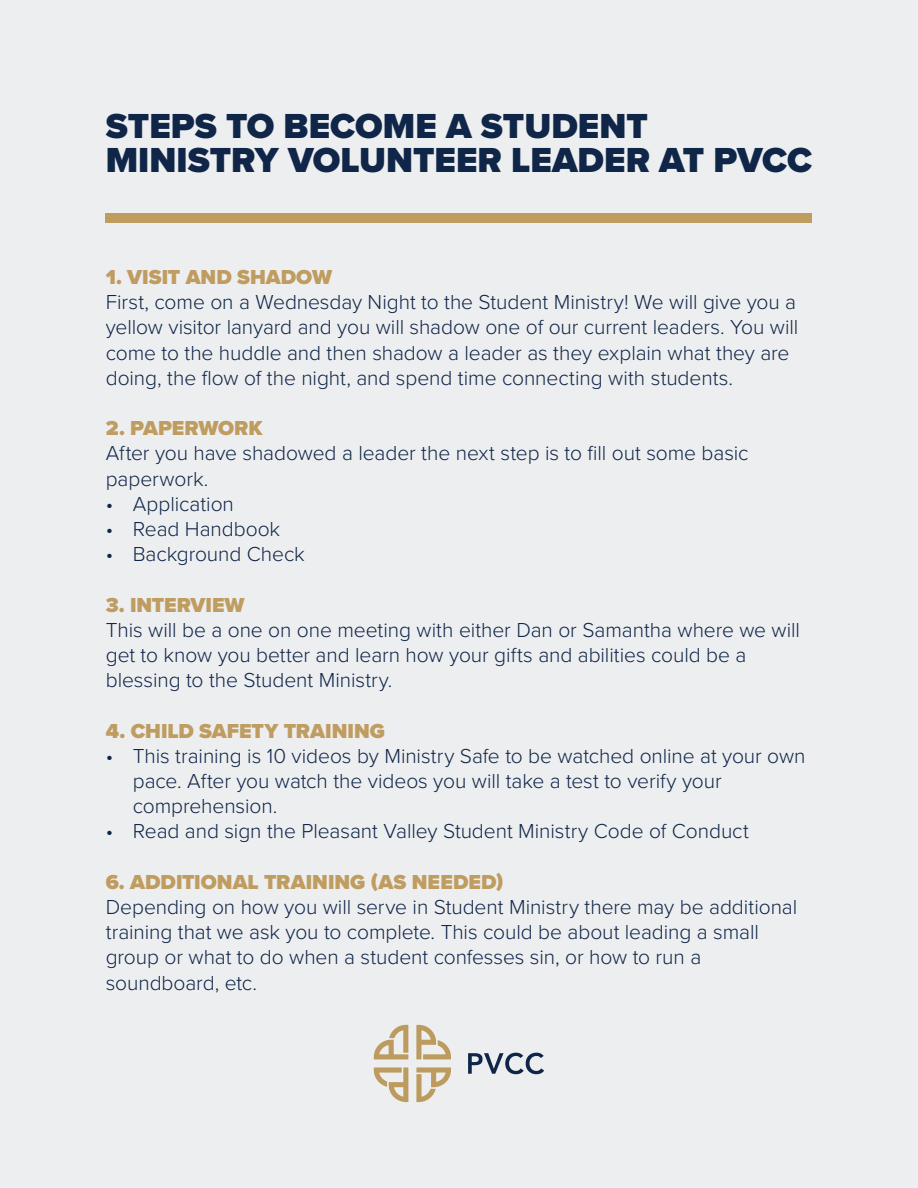
<style>
.page{position:relative;width:918px;height:1188px;background:#edeeef}
.page>*{position:absolute;margin:0;border:0;box-sizing:border-box;transform-origin:0 0}
.t1{font:900 36px/34.2px "Proxima Nova";color:#102649}
.t2{font:300 21px/25.2px "Proxima Nova";letter-spacing:-.005em;color:#102649}
.t3{font:900 21px "Proxima Nova";color:#bf9c60}
</style>
<div class="page">
<div style="left:106px;top:213px;width:706px;height:9px;background:#bf9c60"></div>
<svg style="left:468px;top:1053px;width:76px;height:21px"></svg>
<svg style="left:374px;top:1025px;width:34px;height:34px"></svg>
<svg style="left:416px;top:1025px;width:35px;height:34px"></svg>
<svg style="left:416px;top:1067px;width:35px;height:35px"></svg>
<svg style="left:374px;top:1067px;width:34px;height:35px"></svg>
<h1 class="t1" style="left:106px;top:109px;width:708px">STEPS TO BECOME A STUDENT<br>MINISTRY VOLUNTEER LEADER AT PVCC</h1>
<p class="t3" style="left:106px;top:261px;width:228px">1. VISIT AND SHADOW</p>
<p class="t2" style="left:106px;top:289px;width:694px">First, come on a Wednesday Night to the Student Ministry! We will give you a yellow visitor lanyard and you will shadow one of our current leaders. You will come to the huddle and then shadow a leader as they explain what they are doing, the flow of the night, and spend time connecting with students.</p>
<p class="t3" style="left:106px;top:413px;width:158px">2. PAPERWORK</p>
<p class="t2" style="left:106px;top:440px;width:644px">After you have shadowed a leader the next step is to fill out some basic paperwork.</p>
<p class="t2" style="left:106px;top:490px;width:130px">• Application</p>
<p class="t2" style="left:106px;top:515px;width:176px">• Read Handbook</p>
<p class="t2" style="left:106px;top:541px;width:201px">• Background Check</p>
<p class="t3" style="left:106px;top:589px;width:140px">3. INTERVIEW</p>
<p class="t2" style="left:106px;top:616px;width:696px">This will be a one on one meeting with either Dan or Samantha where we will get to know you better and learn how your gifts and abilities could be a blessing to the Student Ministry.</p>
<p class="t3" style="left:106px;top:715px;width:281px">4. CHILD SAFETY TRAINING</p>
<p class="t2" style="left:133px;top:742px;width:674px;text-indent:-27px">• This training is 10 videos by Ministry Safe to be watched online at your own pace. After you watch the videos you will take a test to verify your comprehension.</p>
<p class="t2" style="left:106px;top:818px;width:645px">• Read and sign the Pleasant Valley Student Ministry Code of Conduct</p>
<p class="t3" style="left:106px;top:866px;width:399px">6. ADDITIONAL TRAINING (AS NEEDED)</p>
<p class="t2" style="left:106px;top:893px;width:693px">Depending on how you will serve in Student Ministry there may be additional training that we ask you to complete. This could be about leading a small group or what to do when a student confesses sin, or how to run a soundboard, etc.</p>
</div>
